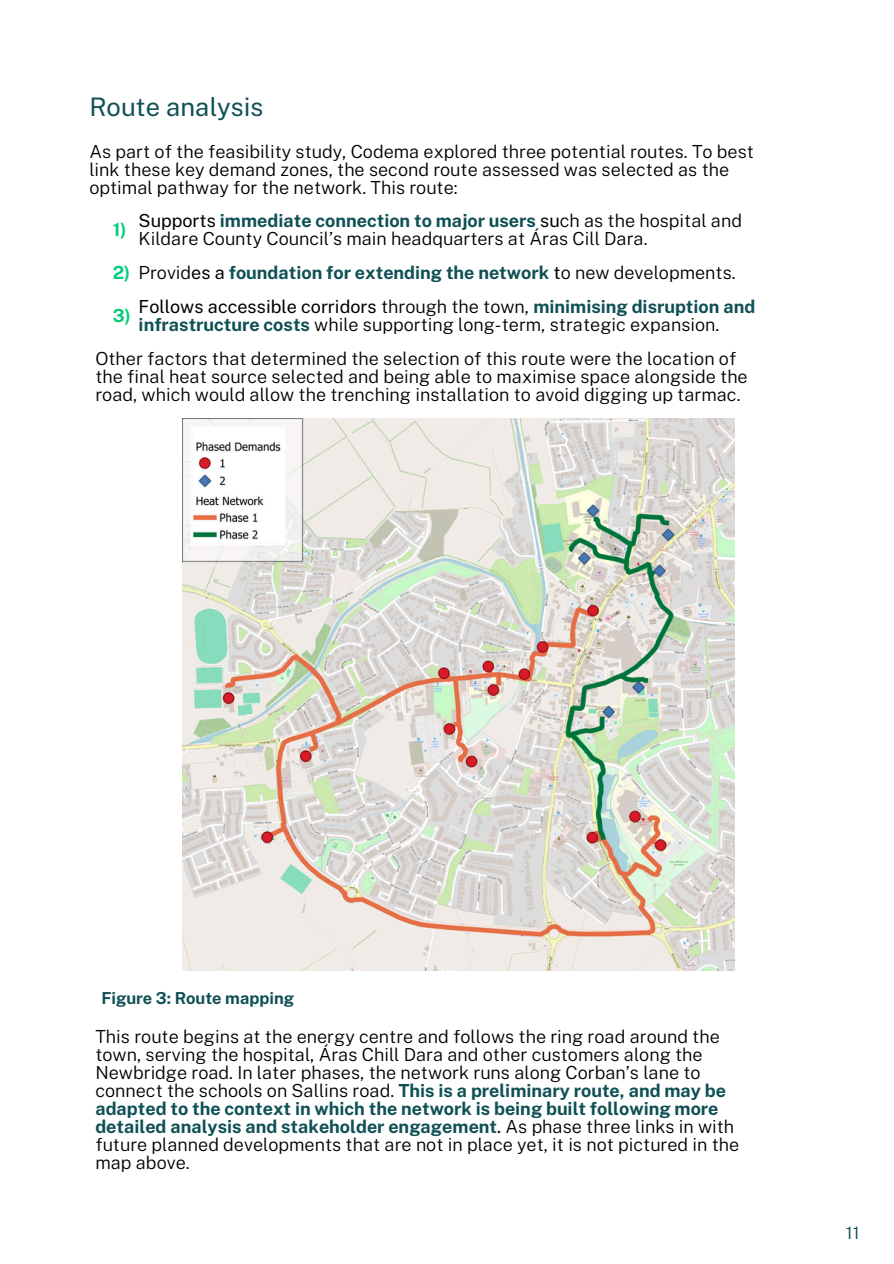
<style>
.page{position:relative;width:894px;height:1264px;background:#fff}
.page>*{position:absolute;margin:0;border:0;box-sizing:border-box;transform-origin:0 0}
.t1{font:25.5px "Public Sans";color:#0f5055}
.t2{font:300 18px/18px "Public Sans";color:#000}
.t3{font:700 18px/34px "Public Sans";color:#0f5055}
.t4{font:700 18px "Public Sans";color:#00cd78}
.t5{font:300 17.1px "Public Sans";color:#0f5055}
.t6{font:700 16.5px "Public Sans";color:#0f5055}
.s1{font-weight:400}
.s2{font-weight:700;color:#0f5055}
.s3{color:#00cd78}
.s4{font-weight:300;color:#000}
.s5{font-weight:400;color:#000}
</style>
<div class="page">
<img style="left:183px;top:419px;width:551px;height:551px">
<h1 class="t1" style="left:89px;top:92px;width:176px">Route analysis</h1>
<p class="t2" style="left:89px;top:142px;width:666px">As part of the feasibility study, Codema explored three potential routes. To best link these key demand zones, the second route assessed was selected as the optimal pathway for the network. This route:</p>
<p class="t4" style="left:113px;top:219px;width:15px">1)</p>
<p class="t2" style="left:139px;top:211px;width:604px"><span class="s1">Supports</span> <span class="s2">immediate connection to major users</span> <span class="s1">su</span>ch as the hospital and<br>Kildare County Council’s main headquarters at Áras Cill Dara.</p>
<p class="t3" style="left:139px;top:255px;width:618px;text-indent:-26px"><span class="s3">2)</span> <span class="s4">Provid</span><span class="s5">es a</span> foundation for extending the network <span class="s5">t</span><span class="s4">o new developments.<br></span><span class="s5">Follows accessible corridors</span> <span class="s4">through the town,</span> minimising disruption and</p>
<p class="t2" style="left:139px;top:315px;width:582px"><span class="s2">infrastructure costs</span> while supporting long-term, strategic expansion.</p>
<p class="t4" style="left:113px;top:305px;width:20px">3)</p>
<p class="t2" style="left:95px;top:349px;width:653px">Other factors that determined the selection of this route were the location of the final heat source selected and being able to maximise space alongside the road, which would allow the trenching installation to avoid digging up tarmac.</p>
<p class="t6" style="left:101px;top:988px;width:194px">Figure 3: Route mapping</p>
<p class="t2" style="left:95px;top:1027px;width:645px">This route begins at the energy centre and follows the ring road around the town, serving the hospital, Áras Chill Dara and other customers along the Newbridge road. In later phases, the network runs along Corban’s lane to connect the schools on Sallins road. <span class="s2">This is a preliminary route, and may be adapted to the context in which the network is being built following more detailed analysis and stakeholder engagement</span><span class="s1">.</span> As phase three links in with future planned developments that are not in place yet, it is not pictured in the map above.</p>
<p class="t5" style="left:845px;top:1222px;width:15px">11</p>
</div>
